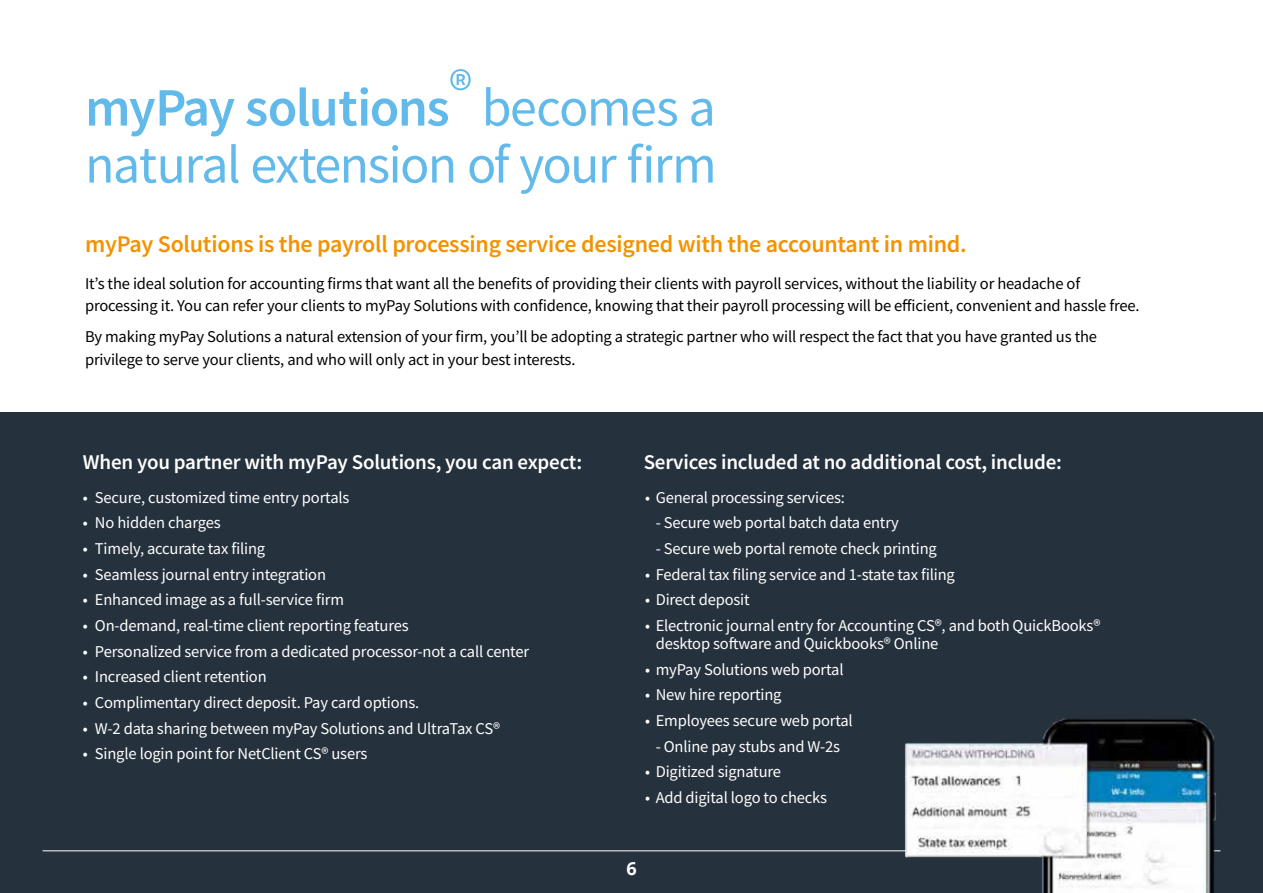
<style>
.page{position:relative;width:1263px;height:893px;background:#fff}
.page>*{position:absolute;margin:0;border:0;box-sizing:border-box;transform-origin:0 0}
.t1{font:54px/57px "Source Sans Pro";letter-spacing:-.03em;color:#62baea}
.t2{font:600 24px "Source Sans Pro";letter-spacing:-.01em;color:#f39200}
.t3{font:600 21px "Source Sans Pro";letter-spacing:-.01em;color:#fff}
.t4{font:700 18px "Open Sans";color:#fff}
.t5{font:16.5px/18px "Source Sans Pro";letter-spacing:-.01em;color:#fff}
.t6{font:16.5px/22.5px "Source Sans Pro";letter-spacing:-.01em;color:#000}
.s1{font-weight:600}
</style>
<div class="page">
<div style="left:0;top:412px;width:1263px;height:481px;background:#25313c"></div>
<hr style="left:43px;top:850px;width:1177px;height:1px;background:#fff">
<img style="left:891px;top:718px;width:330px;height:175px">
<h1 class="t1" style="left:85px;top:83px;width:633px"><span class="s1">myPay solutions</span>® becomes a natural extension of your firm</h1>
<h2 class="t2" style="left:85px;top:228px;width:883px">myPay Solutions is the payroll processing service designed with the accountant in mind.</h2>
<p class="t6" style="left:85px;top:272px;width:1056px">It’s the ideal solution for accounting firms that want all the benefits of providing their clients with payroll services, without the liability or headache of processing it. You can refer your clients to myPay Solutions with confidence, knowing that their payroll processing will be efficient, convenient and hassle free.</p>
<p class="t6" style="left:85px;top:325px;width:1013px">By making myPay Solutions a natural extension of your firm, you’ll be adopting a strategic partner who will respect the fact that you have granted us the privilege to serve your clients, and who will only act in your best interests.</p>
<p class="t3" style="left:83px;top:448px;width:501px">When you partner with myPay Solutions, you can expect:</p>
<p class="t5" style="left:83px;top:488px;width:268px">• Secure, customized time entry portals</p>
<p class="t5" style="left:83px;top:514px;width:139px">• No hidden charges</p>
<p class="t5" style="left:83px;top:539px;width:184px">• Timely, accurate tax filing</p>
<p class="t5" style="left:83px;top:565px;width:245px">• Seamless journal entry integration</p>
<p class="t5" style="left:83px;top:591px;width:263px">• Enhanced image as a full-service firm</p>
<p class="t5" style="left:83px;top:616px;width:327px">• On-demand, real-time client reporting features</p>
<p class="t5" style="left:83px;top:642px;width:448px">• Personalized service from a dedicated processor-not a call center</p>
<p class="t5" style="left:83px;top:668px;width:185px">• Increased client retention</p>
<p class="t5" style="left:83px;top:693px;width:338px">• Complimentary direct deposit. Pay card options.</p>
<p class="t5" style="left:83px;top:719px;width:419px">• W-2 data sharing between myPay Solutions and UltraTax CS®</p>
<p class="t5" style="left:83px;top:745px;width:286px">• Single login point for NetClient CS® users</p>
<p class="t3" style="left:644px;top:448px;width:420px">Services included at no additional cost, include:</p>
<p class="t5" style="left:645px;top:488px;width:201px">• General processing services:</p>
<p class="t5" style="left:656px;top:514px;width:245px">- Secure web portal batch data entry</p>
<p class="t5" style="left:656px;top:539px;width:283px">- Secure web portal remote check printing</p>
<p class="t5" style="left:645px;top:565px;width:311px">• Federal tax filing service and 1-state tax filing</p>
<p class="t5" style="left:645px;top:591px;width:106px">• Direct deposit</p>
<p class="t5" style="left:656px;top:616px;width:446px;text-indent:-10px">• Electronic journal entry for Accounting CS®, and both QuickBooks® desktop software and Quickbooks® Online</p>
<p class="t5" style="left:645px;top:660px;width:200px">• myPay Solutions web portal</p>
<p class="t5" style="left:645px;top:686px;width:138px">• New hire reporting</p>
<p class="t5" style="left:645px;top:711px;width:209px">• Employees secure web portal</p>
<p class="t5" style="left:656px;top:737px;width:186px">- Online pay stubs and W-2s</p>
<p class="t5" style="left:645px;top:763px;width:137px">• Digitized signature</p>
<p class="t5" style="left:645px;top:788px;width:183px">• Add digital logo to checks</p>
<p class="t4" style="left:626px;top:858px;width:12px">6</p>
</div>
